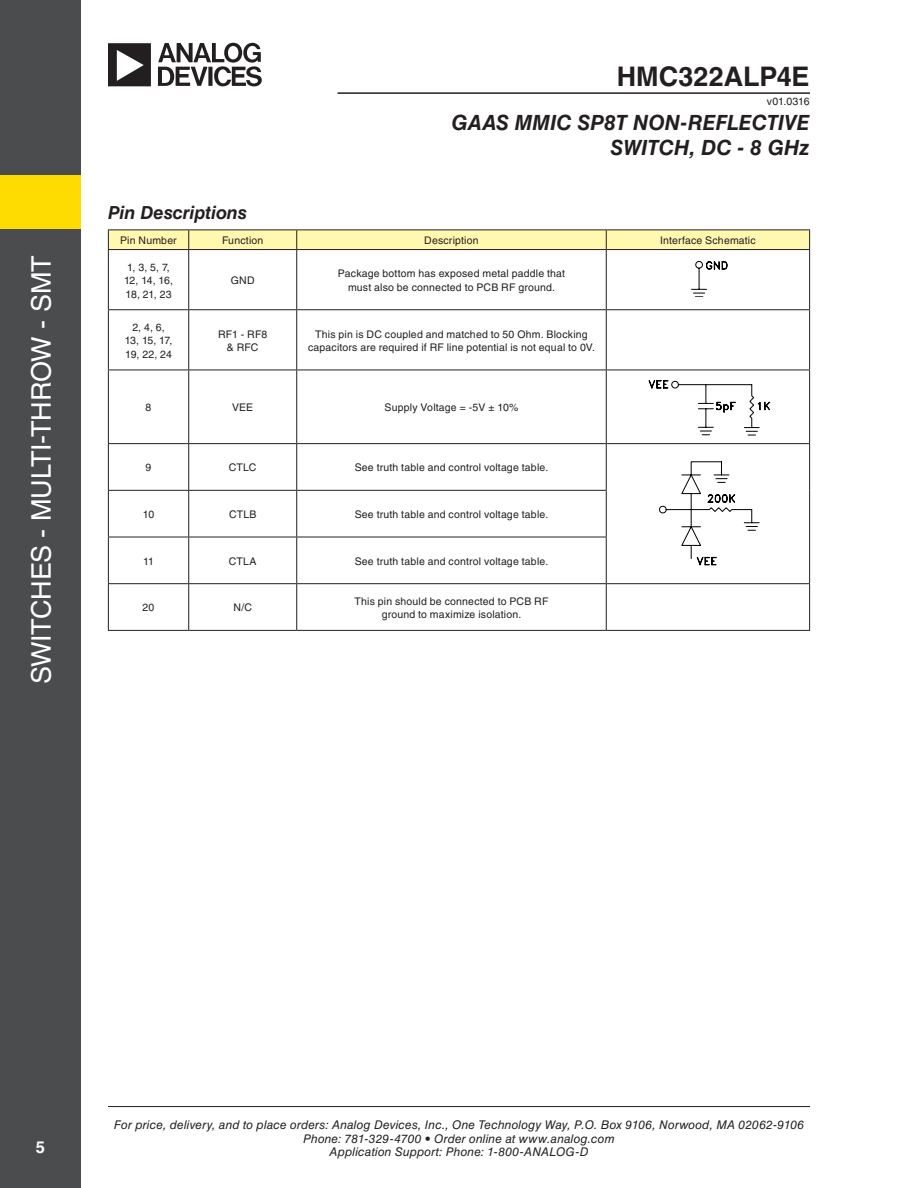
<style>
.page{position:relative;width:918px;height:1188px;background:#fff}
.page>*{position:absolute;margin:0;border:0;box-sizing:border-box;transform-origin:0 0}
.t1{font:27px "Helvetica LT Std";letter-spacing:-.015em;color:#fff}
.t2{font:700 27px "Helvetica LT Std";color:#231f20}
.t3{font:italic 700 21px/25.2px "Helvetica LT Std";color:#231f20;text-align:right}
.t4{font:italic 700 18px "Helvetica LT Std";letter-spacing:-.005em;color:#231f20}
.t5{font:700 16.5px "Helvetica LT Std";color:#fff}
.t6{font:italic 12px/13.5px "Helvetica LT Std";letter-spacing:.01em;color:#231f20;text-align:center}
.t7{font:10.5px/13.5px "Helvetica LT Std";letter-spacing:.015em;color:#231f20;text-align:center}
.t8{font:10.5px/13.5px "Helvetica LT Std";letter-spacing:-.03em;color:#231f20}
.t9{font:10.5px/13.5px "Helvetica LT Std";letter-spacing:-.035em;color:#231f20;text-align:center}
</style>
<div class="page">
<hr style="left:108px;top:1106px;width:702px;height:1px;background:#231f20">
<hr style="left:338px;top:92px;width:472px;height:2px;background:#231f20">
<div style="left:0;top:0;width:81px;height:1188px;background:#4b4c4d"></div>
<div style="left:0;top:175px;width:81px;height:54px;background:#ffdc01"></div>
<svg style="left:108px;top:43px;width:154px;height:43px"></svg>
<div style="left:108px;top:230px;width:702px;height:19px;background:#fff8ae"></div>
<hr style="left:108px;top:249px;width:81px;height:1px;background:#231f20">
<hr style="left:108px;top:250px;width:1px;height:59px;background:#231f20">
<hr style="left:189px;top:249px;width:108px;height:1px;background:#231f20">
<hr style="left:188px;top:250px;width:1px;height:59px;background:#231f20">
<hr style="left:297px;top:249px;width:309px;height:1px;background:#231f20">
<hr style="left:296px;top:250px;width:1px;height:59px;background:#231f20">
<hr style="left:606px;top:249px;width:204px;height:1px;background:#231f20">
<hr style="left:606px;top:250px;width:1px;height:59px;background:#231f20">
<hr style="left:809px;top:250px;width:1px;height:59px;background:#231f20">
<hr style="left:108px;top:309px;width:81px;height:1px;background:#231f20">
<hr style="left:108px;top:310px;width:1px;height:60px;background:#231f20">
<hr style="left:189px;top:309px;width:108px;height:1px;background:#231f20">
<hr style="left:188px;top:310px;width:1px;height:60px;background:#231f20">
<hr style="left:297px;top:309px;width:309px;height:1px;background:#231f20">
<hr style="left:296px;top:310px;width:1px;height:60px;background:#231f20">
<hr style="left:606px;top:309px;width:204px;height:1px;background:#231f20">
<hr style="left:606px;top:310px;width:1px;height:60px;background:#231f20">
<hr style="left:809px;top:310px;width:1px;height:60px;background:#231f20">
<hr style="left:108px;top:370px;width:81px;height:1px;background:#231f20">
<hr style="left:108px;top:370px;width:1px;height:73px;background:#231f20">
<hr style="left:189px;top:370px;width:108px;height:1px;background:#231f20">
<hr style="left:188px;top:370px;width:1px;height:73px;background:#231f20">
<hr style="left:297px;top:370px;width:309px;height:1px;background:#231f20">
<hr style="left:296px;top:370px;width:1px;height:73px;background:#231f20">
<hr style="left:606px;top:370px;width:204px;height:1px;background:#231f20">
<hr style="left:606px;top:370px;width:1px;height:73px;background:#231f20">
<hr style="left:809px;top:370px;width:1px;height:73px;background:#231f20">
<hr style="left:108px;top:443px;width:81px;height:1px;background:#231f20">
<hr style="left:108px;top:444px;width:1px;height:46px;background:#231f20">
<hr style="left:189px;top:443px;width:108px;height:1px;background:#231f20">
<hr style="left:188px;top:444px;width:1px;height:46px;background:#231f20">
<hr style="left:297px;top:443px;width:309px;height:1px;background:#231f20">
<hr style="left:296px;top:444px;width:1px;height:46px;background:#231f20">
<hr style="left:108px;top:490px;width:81px;height:1px;background:#231f20">
<hr style="left:108px;top:491px;width:1px;height:46px;background:#231f20">
<hr style="left:189px;top:490px;width:108px;height:1px;background:#231f20">
<hr style="left:188px;top:491px;width:1px;height:46px;background:#231f20">
<hr style="left:297px;top:490px;width:310px;height:1px;background:#231f20">
<hr style="left:296px;top:491px;width:1px;height:46px;background:#231f20">
<hr style="left:108px;top:537px;width:81px;height:1px;background:#231f20">
<hr style="left:108px;top:537px;width:1px;height:46px;background:#231f20">
<hr style="left:189px;top:537px;width:108px;height:1px;background:#231f20">
<hr style="left:188px;top:537px;width:1px;height:46px;background:#231f20">
<hr style="left:297px;top:537px;width:310px;height:1px;background:#231f20">
<hr style="left:296px;top:537px;width:1px;height:46px;background:#231f20">
<hr style="left:108px;top:583px;width:81px;height:1px;background:#231f20">
<hr style="left:108px;top:584px;width:1px;height:46px;background:#231f20">
<hr style="left:189px;top:583px;width:108px;height:1px;background:#231f20">
<hr style="left:188px;top:584px;width:1px;height:46px;background:#231f20">
<hr style="left:297px;top:583px;width:309px;height:1px;background:#231f20">
<hr style="left:296px;top:584px;width:1px;height:46px;background:#231f20">
<hr style="left:606px;top:584px;width:1px;height:46px;background:#231f20">
<hr style="left:809px;top:584px;width:1px;height:46px;background:#231f20">
<hr style="left:606px;top:443px;width:204px;height:1px;background:#231f20">
<hr style="left:606px;top:444px;width:1px;height:46px;background:#231f20">
<hr style="left:809px;top:444px;width:1px;height:46px;background:#231f20">
<hr style="left:606px;top:491px;width:1px;height:46px;background:#231f20">
<hr style="left:809px;top:490px;width:1px;height:47px;background:#231f20">
<hr style="left:606px;top:537px;width:1px;height:46px;background:#231f20">
<hr style="left:809px;top:537px;width:1px;height:46px;background:#231f20">
<hr style="left:606px;top:583px;width:204px;height:1px;background:#231f20">
<hr style="left:108px;top:630px;width:81px;height:1px;background:#231f20">
<hr style="left:189px;top:630px;width:108px;height:1px;background:#231f20">
<hr style="left:297px;top:630px;width:309px;height:1px;background:#231f20">
<hr style="left:606px;top:630px;width:204px;height:1px;background:#231f20">
<svg style="left:691px;top:261px;width:36px;height:36px"></svg>
<svg style="left:648px;top:380px;width:122px;height:55px"></svg>
<svg style="left:659px;top:462px;width:100px;height:103px"></svg>
<h1 class="t1" style="left:26px;top:684px;width:429px;rotate:-90deg">Switches - Multi-Throw - SMT</h1>
<p class="t4" style="left:108px;top:201px;width:140px">Pin Descriptions</p>
<h1 class="t2" style="left:617px;top:60px;width:194px">HMC322ALP4E</h1>
<p class="t7" style="left:767px;top:94px;width:44px">v01.0316</p>
<h2 class="t3" style="left:451px;top:109px;width:360px">GaAs MMIC SP8T NON-REFLECTIVE<br>SWITCH, DC - 8 GHz</h2>
<p class="t7" style="left:120px;top:234px;width:58px">Pin Number</p>
<p class="t7" style="left:222px;top:234px;width:43px">Function</p>
<p class="t7" style="left:424px;top:234px;width:56px">Description</p>
<p class="t7" style="left:660px;top:234px;width:97px">I nterface Schematic</p>
<p class="t8" style="left:124px;top:260px;width:50px">1, 3, 5, 7,<br>12, 14, 16,<br>18, 21, 23</p>
<p class="t7" style="left:231px;top:274px;width:25px">GND</p>
<p class="t7" style="left:338px;top:267px;width:229px">Package bottom has exposed metal paddle that must also be connected to PCB RF ground.</p>
<p class="t9" style="left:125px;top:320px;width:49px">2, 4, 6,<br>13, 15, 17,<br>19, 22, 24</p>
<p class="t7" style="left:218px;top:327px;width:51px">RF1 - RF8</p>
<p class="t7" style="left:227px;top:341px;width:32px">&amp; RFC</p>
<p class="t7" style="left:308px;top:327px;width:288px">This pin is DC coupled and matched to 50 Ohm. Blocking capacitors are required if RF line potential is not equal to 0V.</p>
<p class="t7" style="left:146px;top:401px;width:7px">8</p>
<p class="t7" style="left:232px;top:401px;width:15px">VEE</p>
<p class="t7" style="left:385px;top:401px;width:135px">Supply Voltage = -5V ± 10%</p>
<p class="t7" style="left:146px;top:461px;width:7px">9</p>
<p class="t7" style="left:229px;top:461px;width:8px">CTLC</p>
<p class="t7" style="left:355px;top:461px;width:195px">See truth table and control voltage table.</p>
<p class="t7" style="left:143px;top:508px;width:13px">10</p>
<p class="t7" style="left:229px;top:508px;width:8px">CTL</p>
<p class="t7" style="left:249px;top:508px;width:9px">B</p>
<p class="t7" style="left:355px;top:508px;width:195px">See truth table and control voltage table.</p>
<p class="t7" style="left:143px;top:554px;width:12px">11</p>
<p class="t7" style="left:229px;top:554px;width:8px">CTL</p>
<p class="t7" style="left:249px;top:554px;width:9px">A</p>
<p class="t7" style="left:355px;top:554px;width:195px">See truth table and control voltage table.</p>
<p class="t7" style="left:143px;top:601px;width:13px">20</p>
<p class="t7" style="left:234px;top:601px;width:19px">N/C</p>
<p class="t7" style="left:355px;top:594px;width:195px">This pin should be connected to PCB RF ground to maximize isolation.</p>
<h3 class="t5" style="left:36px;top:1138px;width:11px">5</h3>
<p class="t6" style="left:114px;top:1118px;width:692px">For price, delivery, and to place orders: Analog Devices, Inc., One Technology Way, P.O. Box 9106, Norwood, MA 02062-9106<br>Phone: 781-329-4700 • Order online at www.analog.com<br>Application Support: Phone: 1-800-ANALOG-D</p>
</div>
